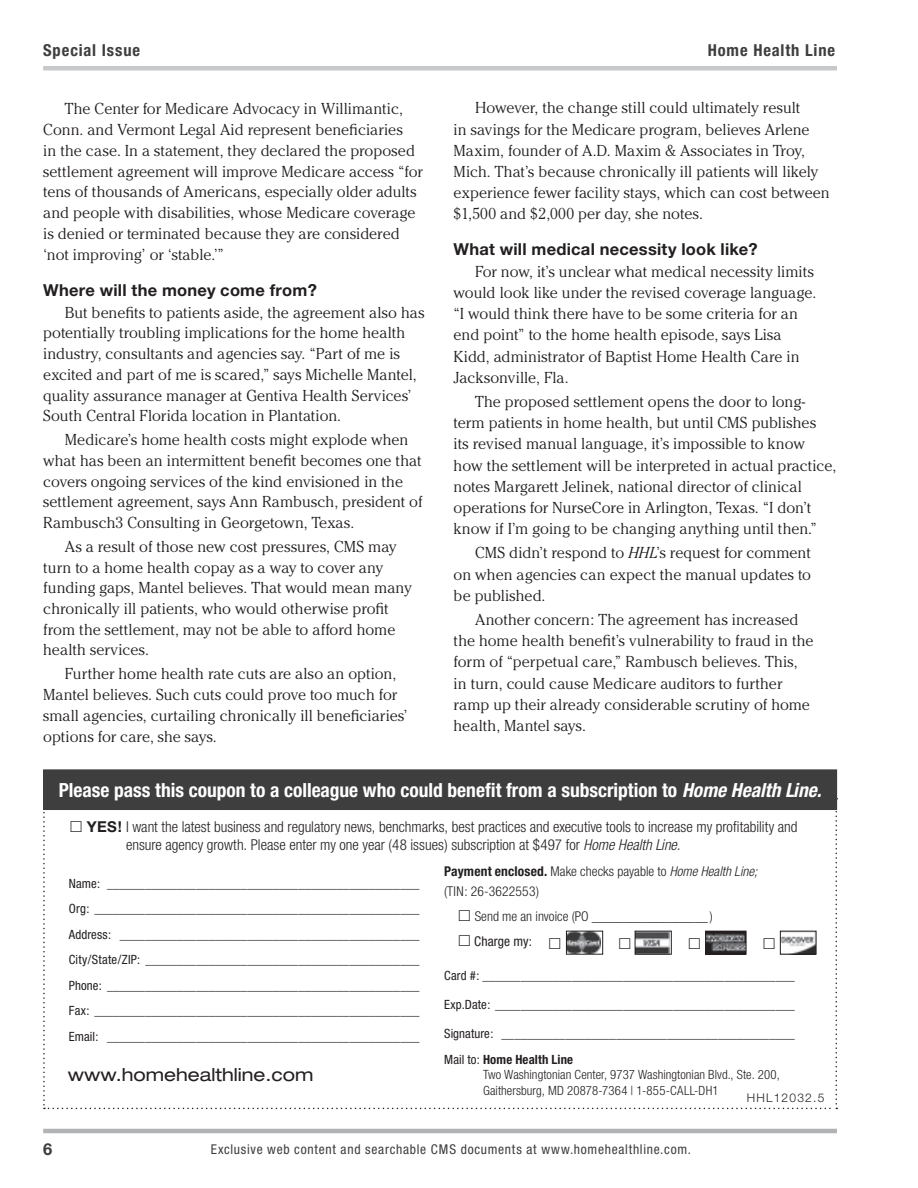
<style>
.page{position:relative;width:918px;height:1188px;background:#fff}
.page>*{position:absolute;margin:0;border:0;box-sizing:border-box;transform-origin:0 0}
.t1{font:700 condensed 19.5px "Helvetica Neue";color:#fff}
.t2{font:expanded 18px "Helvetica Neue";color:#231f20}
.t3{font:700 16.5px "Helvetica Neue";letter-spacing:.015em;color:#231f20}
.t4{font:700 condensed 16.5px "Helvetica Neue";letter-spacing:.055em;color:#3e3e3f}
.t5{font:700 16.5px "Helvetica Neue";color:#3e3e3f}
.t6{font:300 15.75px/21.1px "Cheltenham";color:#231f20}
.t7{font:300 condensed 15px/18px "Helvetica Neue";color:#231f20}
.t8{font:300 condensed 13.5px/19.5px "Helvetica Neue";color:#231f20}
.t9{font:condensed 13.5px "Helvetica Neue";letter-spacing:.055em;color:#3e3e3f}
.t10{font:condensed 13.5px "Helvetica Neue";letter-spacing:.005em;color:#231f20}
.t11{font:condensed 12.75px/25.5px "Helvetica Neue";letter-spacing:.01em;color:#231f20}
.t12{font:300 condensed 12.75px/15.3px "Helvetica Neue";letter-spacing:.005em;color:#231f20}
.t13{font:300 12px "Helvetica Neue";letter-spacing:.1em;color:#231f20}
.s1{font-style:italic}
.s2{font-weight:700;font-stretch:normal}
.s3{font-weight:700}
</style>
<div class="page">
<hr style="left:43px;top:1129px;width:794px;height:4px;background:#b2b3b7">
<hr style="left:43px;top:66px;width:794px;height:4px;background:#c7c8ca">
<div style="left:44px;top:770px;width:793px;height:40px;background:#3e3e3f"></div>
<svg style="left:43px;top:798px;width:794px;height:311px"></svg>
<p class="t4" style="left:43px;top:40px;width:99px">Special Issue</p>
<p class="t4" style="left:708px;top:40px;width:129px">Home Health Line</p>
<p class="t6" style="left:43px;top:97px;width:381px;text-indent:22px">The Center for Medicare Advocacy in Willimantic, Conn. and Vermont Legal Aid represent beneficiaries<br>in the case. In a statement, they declared the proposed settlement agreement will improve Medicare access “for tens of thousands of Americans, especially older adults and people with disabilities, whose Medicare coverage is denied or terminated because they are considered ‘not improving’ or ‘stable.’”</p>
<p class="t3" style="left:43px;top:280px;width:275px">Where will the money come from?</p>
<p class="t6" style="left:43px;top:302px;width:383px;line-height:20.7px;text-indent:22px">But benefits to patients aside, the agreement also has potentially troubling implications for the home health industry, consultants and agencies say. “Part of me is excited and part of me is scared,” says Michelle Mantel, quality assurance manager at Gentiva Health Services’ South Central Florida location in Plantation.</p>
<p class="t6" style="left:43px;top:429px;width:381px;line-height:20.7px;text-indent:22px">Medicare’s home health costs might explode when what has been an intermittent benefit becomes one that covers ongoing services of the kind envisioned in the settlement agreement, says Ann Rambusch, president of Rambusch3 Consulting in Georgetown, Texas.</p>
<p class="t6" style="left:43px;top:536px;width:370px;line-height:20.7px;text-indent:22px">As a result of those new cost pressures, CMS may turn to a home health copay as a way to cover any funding gaps, Mantel believes. That would mean many chronically ill patients, who would otherwise profit from the settlement, may not be able to afford home health services.</p>
<p class="t6" style="left:43px;top:663px;width:366px;text-indent:22px">Further home health rate cuts are also an option, Mantel believes. Such cuts could prove too much for small agencies, curtailing chronically ill beneficiaries’ options for care, she says.</p>
<p class="t6" style="left:454px;top:97px;width:378px;text-indent:22px">However, the change still could ultimately result<br>in savings for the Medicare program, believes Arlene Maxim, founder of A.D. Maxim &amp; Associates in Troy, Mich. That’s because chronically ill patients will likely experience fewer facility stays, which can cost between $1,500 and $2,000 per day, she notes.</p>
<p class="t3" style="left:454px;top:239px;width:306px">What will medical necessity look like?</p>
<p class="t6" style="left:454px;top:261px;width:364px;text-indent:22px">For now, it’s unclear what medical necessity limits would look like under the revised coverage language. “I would think there have to be some criteria for an end point” to the home health episode, says Lisa Kidd, administrator of Baptist Home Health Care in Jacksonville, Fla.</p>
<p class="t6" style="left:454px;top:391px;width:384px;text-indent:22px">The proposed settlement opens the door to long&shy;term patients in home health, but until CMS publishes<br>its revised manual language, it’s impossible to know how the settlement will be interpreted in actual practice, notes Margarett Jelinek, national director of clinical operations for NurseCore in Arlington, Texas. “I don’t know if I’m going to be changing anything until then.”</p>
<p class="t6" style="left:454px;top:542px;width:359px;text-align:justify;text-indent:22px">CMS didn’t respond to <span class="s1">HHL</span>’s request for comment on when agencies can expect the manual updates to be published.</p>
<p class="t6" style="left:454px;top:609px;width:362px;text-indent:22px">Another concern: The agreement has increased the home health benefit’s vulnerability to fraud in the form of “perpetual care,” Rambusch believes. This, in turn, could cause Medicare auditors to further ramp up their already considerable scrutiny of home health, Mantel says.</p>
<p class="t1" style="left:59px;top:779px;width:764px">Please pass this coupon to a colleague who could benefit from a subscription to <span class="s1">Home Health Line.</span></p>
<p class="t7" style="left:126px;top:818px;width:673px;text-indent:-39px"><span class="s2">YES!</span> I want the latest business and regulatory news, benchmarks, best practices and executive tools to increase my profitability and ensure agency growth. Please enter my one year (48 issues) subscription at $497 for <span class="s1">Home Health Line.</span></p>
<p class="t11" style="left:69px;top:870px;width:352px;text-align:justify">Name: _________________________________________________ Org: ___________________________________________________ Address: _______________________________________________ City/State/ZIP: ___________________________________________ Phone: _________________________________________________ Fax: ___________________________________________________ Email: _________________________________________________</p>
<p class="t2" style="left:68px;top:1064px;width:247px">www.homehealthline.com</p>
<p class="t13" style="left:747px;top:1090px;width:79px">HHL12032.5</p>
<p class="t8" style="left:444px;top:862px;width:315px"><span class="s3">Payment enclosed.</span> Make checks payable to <span class="s1">Home Health Line; </span>(TIN: 26-3622553)</p>
<p class="t8" style="left:475px;top:906px;width:240px">Send me an invoice (PO __________________ )</p>
<p class="t10" style="left:474px;top:933px;width:59px">Charge my:</p>
<p class="t11" style="left:444px;top:962px;width:352px">Card #: _________________________________________________</p>
<p class="t11" style="left:444px;top:992px;width:352px">Exp.Date: _______________________________________________</p>
<p class="t11" style="left:444px;top:1021px;width:352px">Signature: ______________________________________________<br>Mail to: <span class="s3">Home Health Line</span></p>
<p class="t12" style="left:483px;top:1067px;width:298px">Two Washingtonian Center, 9737 Washingtonian Blvd., Ste. 200,<br>Gaithersburg, MD 20878-7364 | 1-855-CALL-DH1</p>
<p class="t5" style="left:43px;top:1139px;width:11px">6</p>
<p class="t9" style="left:211px;top:1141px;width:482px">Exclusive web content and searchable CMS documents at www.homehealthline.com.</p>
</div>
